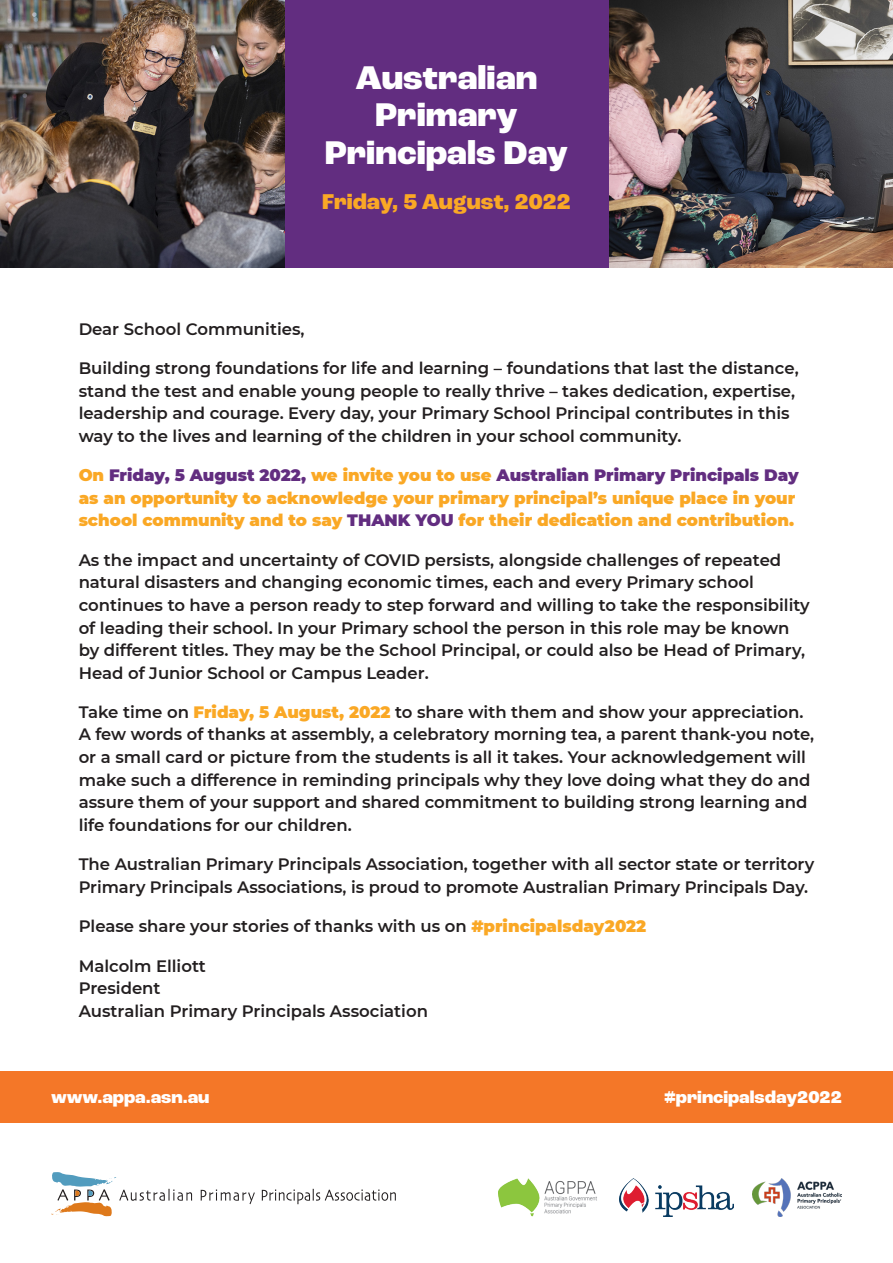
<style>
.page{position:relative;width:893px;height:1263px;background:#fff}
.page>*{position:absolute;margin:0;border:0;box-sizing:border-box;transform-origin:0 0}
.t1{font:800 34.5px/37.2px "Roc Grotesk";color:#fff;text-align:center}
.t2{font:800 22.5px "Roc Grotesk";color:#faa825}
.t3{font:800 18px "Roc Grotesk";color:#fff}
.t4{font:600 16.5px/22.5px "Montserrat";color:#231f20}
.t5{font:900 16.5px/22.5px "Montserrat";color:#faa825}
.s1{color:#622d80}
.s2{font-weight:900;color:#faa825}
</style>
<div class="page">
<img style="left:619px;top:1179px;width:114px;height:37px">
<img style="left:499px;top:1179px;width:98px;height:37px">
<img style="left:752px;top:1179px;width:90px;height:37px">
<svg style="left:201px;top:1189px;width:54px;height:15px"></svg>
<svg style="left:262px;top:1189px;width:134px;height:15px"></svg>
<svg style="left:51px;top:1172px;width:141px;height:44px"></svg>
<div style="left:0;top:1071px;width:893px;height:52px;background:#f47728"></div>
<img style="left:608px;top:0;width:285px;height:268px">
<img style="left:0;top:0;width:285px;height:268px">
<div style="left:285px;top:0;width:323px;height:268px;background:#622d80"></div>
<h1 class="t1" style="left:325px;top:60px;width:245px">Australian<br>Primary<br>Principals Day</h1>
<h2 class="t2" style="left:322px;top:188px;width:250px">Friday, 5 August, 2022</h2>
<p class="t4" style="left:79px;top:317px;width:227px">Dear School Communities,</p>
<p class="t4" style="left:79px;top:357px;width:722px">Building strong foundations for life and learning – foundations that last the distance, stand the test and enable young people to really thrive – takes dedication, expertise, leadership and courage. Every day, your Primary School Principal contributes in this way to the lives and learning of the children in your school community.</p>
<p class="t5" style="left:79px;top:463px;width:722px">On <span class="s1">Friday, 5 August 2022,</span> we invite you to use <span class="s1">Australian Primary Principals Day </span>as an opportunity to acknowledge your primary principal’s unique place in your school community and to say <span class="s1">THANK YOU</span> for their dedication and contribution.</p>
<p class="t4" style="left:79px;top:548px;width:733px">As the impact and uncertainty of COVID persists, alongside challenges of repeated natural disasters and changing economic times, each and every Primary school continues to have a person ready to step forward and willing to take the responsibility of leading their school. In your Primary school the person in this role may be known by different titles. They may be the School Principal, or could also be Head of Primary, Head of Junior School or Campus Leader.</p>
<p class="t4" style="left:79px;top:700px;width:737px">Take time on <span class="s2">Friday, 5 August, 2022</span> to share with them and show your appreciation.<br>A few words of thanks at assembly, a celebratory morning tea, a parent thank-you note, or a small card or picture from the students is all it takes. Your acknowledgement will make such a difference in reminding principals why they love doing what they do and assure them of your support and shared commitment to building strong learning and life foundations for our children.</p>
<p class="t4" style="left:79px;top:852px;width:737px">The Australian Primary Principals Association, together with all sector state or territory<br>Primary Principals Associations, is proud to promote Australian Primary Principals Day.</p>
<p class="t4" style="left:79px;top:914px;width:569px">Please share your stories of thanks with us on <span class="s2">#principalsday2022</span></p>
<p class="t4" style="left:79px;top:954px;width:351px">Malcolm Elliott<br>President<br>Australian Primary Principals Association</p>
<p class="t3" style="left:51px;top:1086px;width:160px">www.appa.asn.au</p>
<p class="t3" style="left:665px;top:1086px;width:179px">#principalsday2022</p>
</div>
